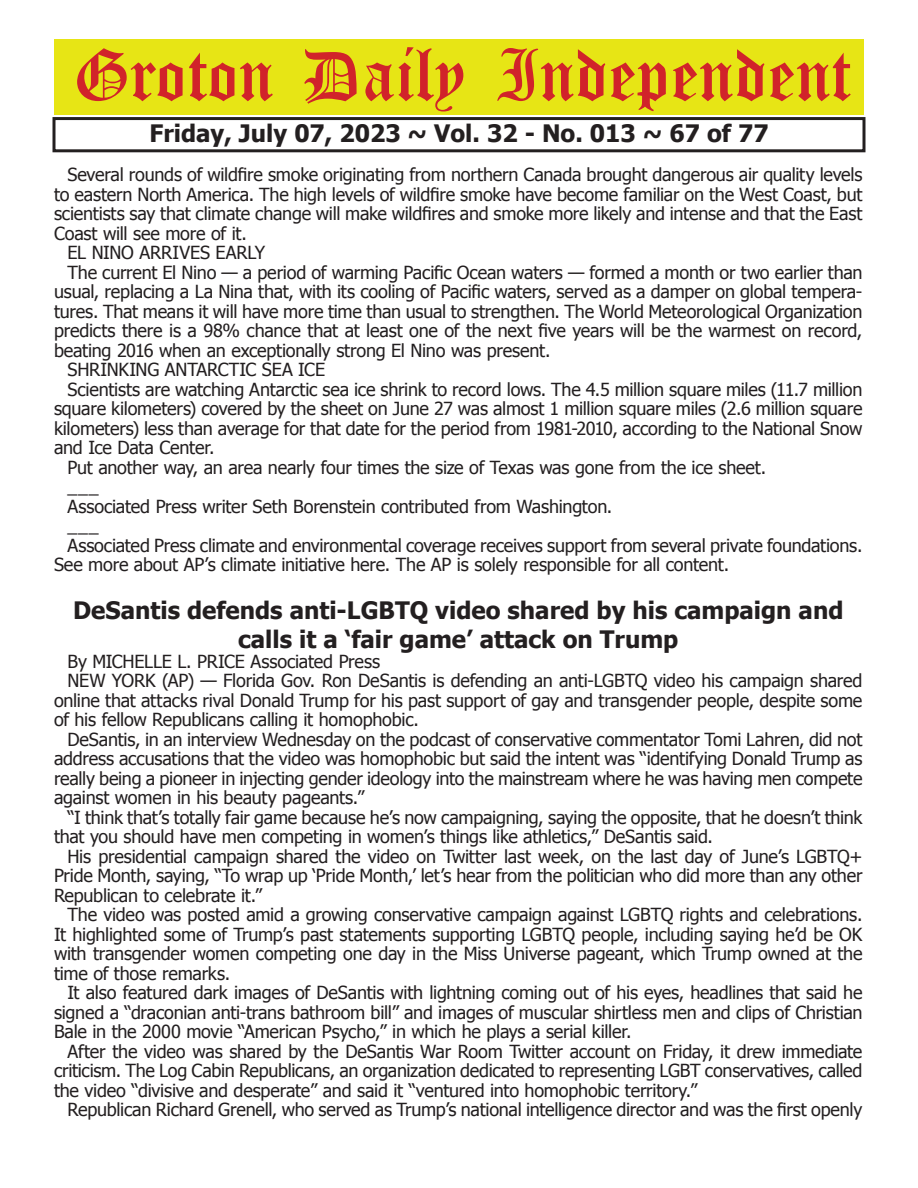
<style>
.page{position:relative;width:918px;height:1188px;background:#fff}
.page>*{position:absolute;margin:0;border:0;box-sizing:border-box;transform-origin:0 0}
.t1{font:54px "Old English Five";color:#d1232a}
.t2{font:700 24px/28.8px "Tahoma";color:#231f20;text-align:center}
.t3{font:18px "Tahoma";letter-spacing:-.015em;color:#231f20}
</style>
<div class="page">
<div style="left:52px;top:117px;width:814px;height:35px;border:3px solid #231f20"></div>
<div style="left:54px;top:40px;width:810px;height:75px;background:#e7e515"></div>
<h1 class="t1" style="left:73px;top:50px;width:779px">Groton Daily Independent</h1>
<h2 class="t2" style="left:149px;top:117px;width:621px">Friday, July 07, 2023 ~ Vol. 32 - No. 013 ~ 67 of 77</h2>
<p class="t3" style="left:68px;top:163px;width:797px">Several rounds of wildfire smoke originating from northern Canada brought dangerous air quality levels</p>
<p class="t3" style="left:54px;top:182px;width:810px">to eastern North America. The high levels of wildfire smoke have become familiar on the West Coast, but</p>
<p class="t3" style="left:54px;top:202px;width:810px">scientists say that climate change will make wildfires and smoke more likely and intense and that the East</p>
<p class="t3" style="left:54px;top:221px;width:194px">Coast will see more of it.</p>
<p class="t3" style="left:68px;top:241px;width:199px">EL NINO ARRIVES EARLY</p>
<p class="t3" style="left:68px;top:260px;width:797px">The current El Nino — a period of warming Pacific Ocean waters — formed a month or two earlier than</p>
<p class="t3" style="left:54px;top:280px;width:810px">usual, replacing a La Nina that, with its cooling of Pacific waters, served as a damper on global tempera-</p>
<p class="t3" style="left:54px;top:299px;width:810px">tures. That means it will have more time than usual to strengthen. The World Meteorological Organization</p>
<p class="t3" style="left:54px;top:319px;width:810px">predicts there is a 98% chance that at least one of the next five years will be the warmest on record,</p>
<p class="t3" style="left:54px;top:338px;width:498px">beating 2016 when an exceptionally strong El Nino was present.</p>
<p class="t3" style="left:68px;top:357px;width:259px">SHRINKING ANTARCTIC SEA ICE</p>
<p class="t3" style="left:68px;top:377px;width:796px">Scientists are watching Antarctic sea ice shrink to record lows. The 4.5 million square miles (11.7 million</p>
<p class="t3" style="left:54px;top:396px;width:810px">square kilometers) covered by the sheet on June 27 was almost 1 million square miles (2.6 million square</p>
<p class="t3" style="left:54px;top:416px;width:810px">kilometers) less than average for that date for the period from 1981-2010, according to the National Snow</p>
<p class="t3" style="left:54px;top:435px;width:162px">and Ice Data Center.</p>
<p class="t3" style="left:68px;top:455px;width:700px">Put another way, an area nearly four times the size of Texas was gone from the ice sheet.</p>
<p class="t3" style="left:68px;top:474px;width:33px">___</p>
<p class="t3" style="left:68px;top:494px;width:546px">Associated Press writer Seth Borenstein contributed from Washington.</p>
<p class="t3" style="left:68px;top:513px;width:33px">___</p>
<p class="t3" style="left:68px;top:533px;width:796px">Associated Press climate and environmental coverage receives support from several private foundations.</p>
<p class="t3" style="left:54px;top:552px;width:677px">See more about AP’s climate initiative here. The AP is solely responsible for all content.</p>
<h2 class="t2" style="left:73px;top:595px;width:772px">DeSantis defends anti-LGBTQ video shared by his campaign and calls it a ‘fair game’ attack on Trump</h2>
<p class="t3" style="left:68px;top:649px;width:314px">By MICHELLE L. PRICE Associated Press</p>
<p class="t3" style="left:68px;top:669px;width:797px">NEW YORK (AP) — Florida Gov. Ron DeSantis is defending an anti-LGBTQ video his campaign shared</p>
<p class="t3" style="left:54px;top:688px;width:810px">online that attacks rival Donald Trump for his past support of gay and transgender people, despite some</p>
<p class="t3" style="left:54px;top:708px;width:367px">of his fellow Republicans calling it homophobic.</p>
<p class="t3" style="left:68px;top:727px;width:797px">DeSantis, in an interview Wednesday on the podcast of conservative commentator Tomi Lahren, did not</p>
<p class="t3" style="left:54px;top:747px;width:810px">address accusations that the video was homophobic but said the intent was “identifying Donald Trump as</p>
<p class="t3" style="left:54px;top:766px;width:810px">really being a pioneer in injecting gender ideology into the mainstream where he was having men compete</p>
<p class="t3" style="left:54px;top:786px;width:312px">against women in his beauty pageants.”</p>
<p class="t3" style="left:68px;top:805px;width:797px">“I think that’s totally fair game because he’s now campaigning, saying the opposite, that he doesn’t think</p>
<p class="t3" style="left:54px;top:825px;width:661px">that you should have men competing in women’s things like athletics,” DeSantis said.</p>
<p class="t3" style="left:68px;top:844px;width:797px">His presidential campaign shared the video on Twitter last week, on the last day of June’s LGBTQ+</p>
<p class="t3" style="left:54px;top:864px;width:810px">Pride Month, saying, “To wrap up ‘Pride Month,’ let’s hear from the politician who did more than any other</p>
<p class="t3" style="left:54px;top:883px;width:210px">Republican to celebrate it.”</p>
<p class="t3" style="left:68px;top:903px;width:797px">The video was posted amid a growing conservative campaign against LGBTQ rights and celebrations.</p>
<p class="t3" style="left:54px;top:922px;width:810px">It highlighted some of Trump’s past statements supporting LGBTQ people, including saying he’d be OK</p>
<p class="t3" style="left:54px;top:942px;width:810px">with transgender women competing one day in the Miss Universe pageant, which Trump owned at the</p>
<p class="t3" style="left:54px;top:961px;width:178px">time of those remarks.</p>
<p class="t3" style="left:68px;top:981px;width:796px">It also featured dark images of DeSantis with lightning coming out of his eyes, headlines that said he</p>
<p class="t3" style="left:54px;top:1000px;width:810px">signed a “draconian anti-trans bathroom bill” and images of muscular shirtless men and clips of Christian</p>
<p class="t3" style="left:54px;top:1020px;width:579px">Bale in the 2000 movie “American Psycho,” in which he plays a serial killer.</p>
<p class="t3" style="left:68px;top:1039px;width:796px">After the video was shared by the DeSantis War Room Twitter account on Friday, it drew immediate</p>
<p class="t3" style="left:54px;top:1059px;width:810px">criticism. The Log Cabin Republicans, an organization dedicated to representing LGBT conservatives, called</p>
<p class="t3" style="left:54px;top:1078px;width:645px">the video “divisive and desperate” and said it “ventured into homophobic territory.”</p>
<p class="t3" style="left:68px;top:1098px;width:796px">Republican Richard Grenell, who served as Trump’s national intelligence director and was the first openly</p>
</div>
